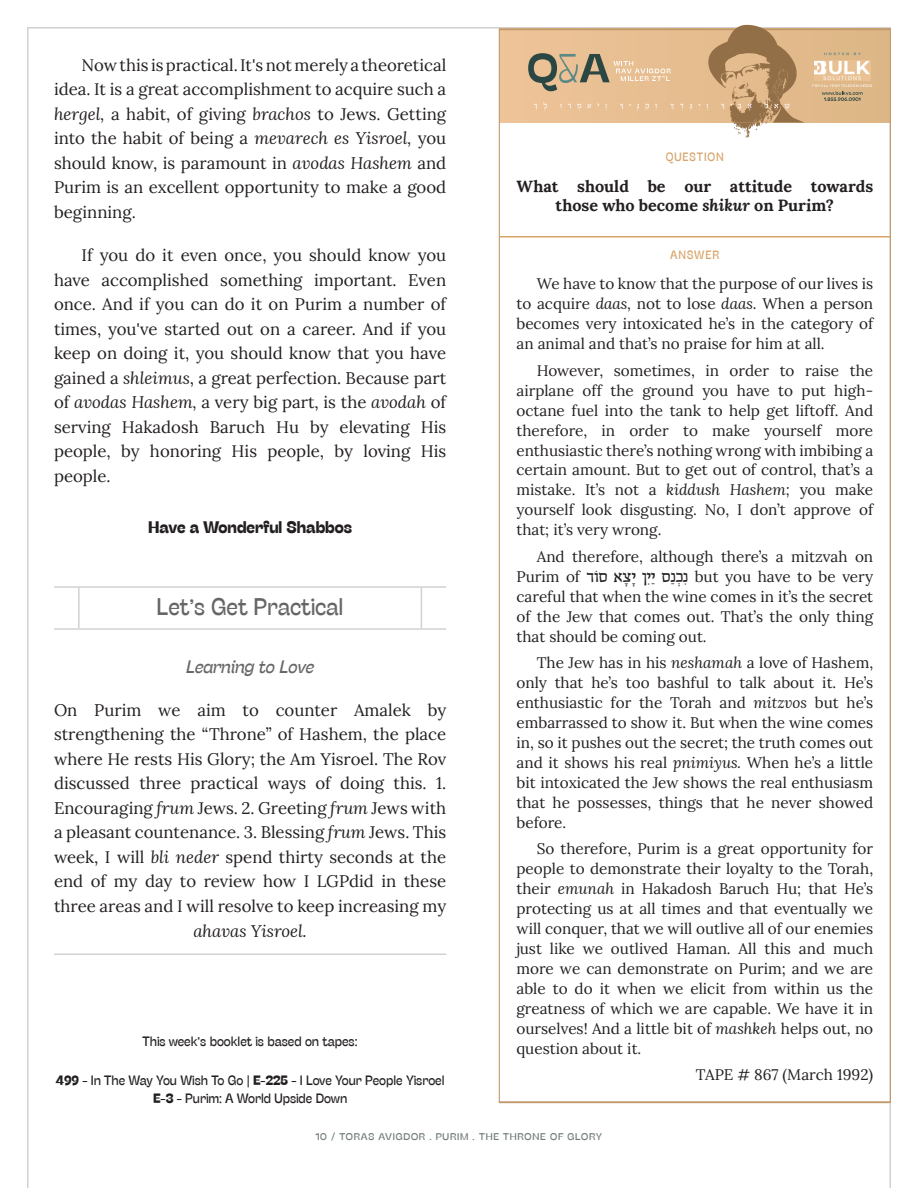
<style>
.page{position:relative;width:918px;height:1188px;background:#fff}
.page>*{position:absolute;margin:0;border:0;box-sizing:border-box;transform-origin:0 0}
.LGP{font:24px "Stinger Text";color:#666}
.LGP_sub{font:italic 18px "Stinger Text";color:#666}
.LGP_text{font:16.8px/24.5px "Lora";color:#231f20;text-align:justify}
.Headers{font:700 16.8px "Stinger";color:#231f20}
.Question{font:700 16.2px/19.6px "Lora";color:#231f20;text-align:center}
.Answer{font:15.3px/20px "Lora";color:#231f20;text-align:justify}
.Based_on_Tapes{font:13.5px/18px "Stinger Text";color:#231f20;text-align:center}
.QA{font:12px "Stinger Text";letter-spacing:.08em;color:#d6a56a}
.A{font:12px "Stinger Text";letter-spacing:.08em;color:#d6a56a}
.t1{font:9.75px "Stinger Fit";letter-spacing:.08em;color:#707b78}
.s1{font-style:italic}
.s2{font-weight:700}
.s3{font-family:"EFT Hebrew"}
</style>
<div class="page">
<hr style="left:78px;top:587px;width:2px;height:41px;background:#d1d2d4">
<hr style="left:421px;top:587px;width:1px;height:41px;background:#d1d2d4">
<hr style="left:54px;top:586px;width:392px;height:2px;background:#d1d2d4">
<hr style="left:54px;top:628px;width:392px;height:2px;background:#d1d2d4">
<hr style="left:54px;top:954px;width:392px;height:1px;background:#d1d2d4">
<svg style="left:499px;top:28px;width:392px;height:1075px"></svg>
<svg style="left:528px;top:25px;width:277px;height:115px"></svg>
<svg style="left:824px;top:53px;width:37px;height:2px"></svg>
<img style="left:814px;top:61px;width:56px;height:19px">
<svg style="left:813px;top:85px;width:59px;height:16px"></svg>
<hr style="left:499px;top:236px;width:392px;height:2px;background:#d6a56a">
<p class="LGP_text" style="left:54px;top:52px;width:394px;text-indent:28px">Now this is practical. It's not merely a theoretical idea. It is a great accomplishment to acquire such a <span class="s1">hergel,</span> a habit, of giving <span class="s1">brachos</span> to Jews. Getting into the habit of being a <span class="s1">mevarech es Yisroel,</span> you should know, is paramount in <span class="s1">avodas Hashem</span> and Purim is an excellent opportunity to make a good beginning.</p>
<p class="LGP_text" style="left:54px;top:242px;width:394px;text-indent:28px">If you do it even once, you should know you have accomplished something important. Even once. And if you can do it on Purim a number of times, you've started out on a career. And if you keep on doing it, you should know that you have gained a <span class="s1">shleimus</span>, a great perfection. Because part of <span class="s1">avodas Hashem,</span> a very big part, is the <span class="s1">avodah</span> of serving Hakadosh Baruch Hu by elevating His people, by honoring His people, by loving His people.</p>
<p class="Headers" style="left:148px;top:518px;width:206px">Have a Wonderful Shabbos</p>
<p class="LGP" style="left:157px;top:592px;width:189px">Let’s Get Practical</p>
<p class="LGP_sub" style="left:186px;top:655px;width:130px">Learning to Love</p>
<p class="LGP_text" style="left:54px;top:696px;width:394px;text-align:center">On Purim we aim to counter Amalek by strengthening the “Throne” of Hashem, the place where He rests His Glory; the Am Yisroel. The Rov discussed three practical ways of doing this. 1.<br>Encouraging <span class="s1">frum</span> Jews. 2. Greeting <span class="s1">frum</span> Jews with a pleasant countenance. 3. Blessing <span class="s1">frum</span> Jews. This week, I will <span class="s1">bli neder</span> spend thirty seconds at the end of my day to review how I LGPdid in these three areas and I will resolve to keep increasing my <span class="s1">ahavas Yisroel.</span></p>
<p class="Based_on_Tapes" style="left:143px;top:1032px;width:216px">This week’s booklet is based on tapes:</p>
<p class="Based_on_Tapes" style="left:56px;top:1071px;width:390px"><span class="s2">499 -</span> In The Way You Wish To Go | <span class="s2">E-225 -</span> I Love Your People Yisroel<br><span class="s2">E-3 -</span> Purim: A World Upside Down</p>
<p class="QA" style="left:666px;top:150px;width:60px">QUESTION</p>
<p class="Question" style="left:517px;top:174px;width:358px">What should be our attitude towards those who become <span class="s1">shikur</span> on Purim?</p>
<p class="A" style="left:670px;top:248px;width:51px">ANSWER</p>
<p class="Answer" style="left:517px;top:273px;width:358px;text-indent:20px">We have to know that the purpose of our lives is to acquire <span class="s1">daas,</span> not to lose <span class="s1">daas.</span> When a person becomes very intoxicated he’s in the category of an animal and that’s no praise for him at all.</p>
<p class="Answer" style="left:517px;top:359px;width:358px;text-indent:20px">However, sometimes, in order to raise the airplane off the ground you have to put high&shy;octane fuel into the tank to help get liftoff. And therefore, in order to make yourself more enthusiastic there’s nothing wrong with imbibing a certain amount. But to get out of control, that’s a mistake. It’s not a <span class="s1">kiddush Hashem;</span> you make yourself look disgusting. No, I don’t approve of that; it’s very wrong.</p>
<p class="Answer" style="left:517px;top:545px;width:358px;text-indent:20px">And therefore, although there’s a mitzvah on Purim of <span class="s3">ד סו ֹ אצָ סיַיִןיָ כְנַ נִ</span> but you have to be very careful that when the wine comes in it’s the secret of the Jew that comes out. That’s the only thing that should be coming out.</p>
<p class="Answer" style="left:517px;top:652px;width:358px;text-indent:20px">The Jew has in his <span class="s1">neshamah</span> a love of Hashem, only that he’s too bashful to talk about it. He’s enthusiastic for the Torah and <span class="s1">mitzvos</span> but he’s embarrassed to show it. But when the wine comes in, so it pushes out the secret; the truth comes out and it shows his real <span class="s1">pnimiyus.</span> When he’s a little bit intoxicated the Jew shows the real enthusiasm that he possesses, things that he never showed before.</p>
<p class="Answer" style="left:517px;top:838px;width:358px;text-indent:20px">So therefore, Purim is a great opportunity for people to demonstrate their loyalty to the Torah, their <span class="s1">emunah</span> in Hakadosh Baruch Hu; that He’s protecting us at all times and that eventually we will conquer, that we will outlive all of our enemies just like we outlived Haman. All this and much more we can demonstrate on Purim; and we are able to do it when we elicit from within us the greatness of which we are capable. We have it in ourselves! And a little bit of <span class="s1">mashkeh</span> helps out, no question about it.</p>
<p class="Answer" style="left:696px;top:1064px;width:179px">TAPE # 867 (March 1992)</p>
<p class="t1" style="left:316px;top:1131px;width:288px">10 / TORAS AVIGDOR . PURIM . THE THRONE OF GLORY</p>
</div>
